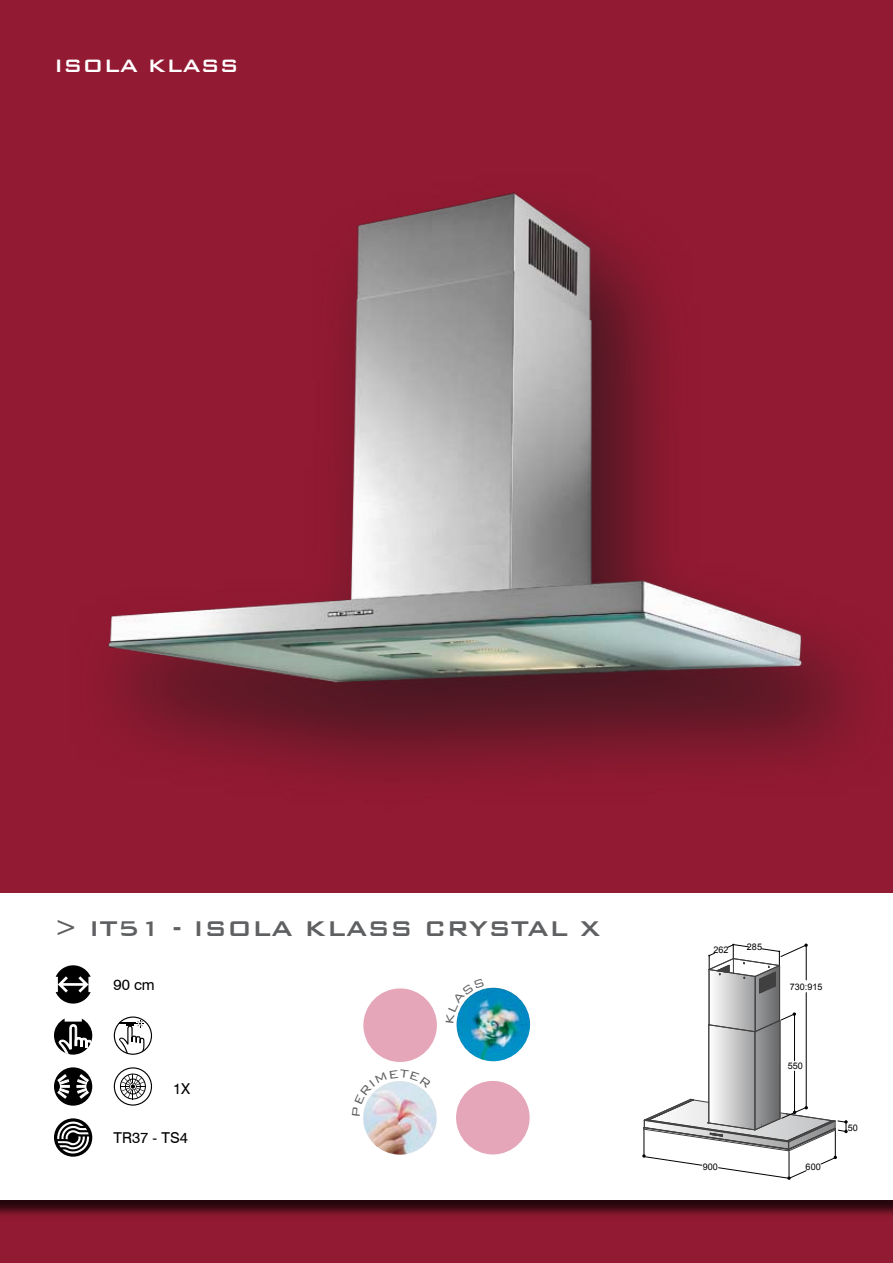
<style>
.page{position:relative;width:893px;height:1263px;background:#921a32}
.page>*{position:absolute;margin:0;border:0;box-sizing:border-box;transform-origin:0 0}
.t1{font:500 28.5px "Bank Gothic BT";color:#5f6062}
.t2{font:500 24px "Bank Gothic BT";letter-spacing:-.01em;color:#fff}
.t3{font:15px "Swiss 721 BT";color:#000}
.t4{font:9.15px "Arial";color:#000}
.t5{font:9px "Arial";color:#000}
</style>
<div class="page">
<div style="left:0;top:894px;width:893px;height:325px;background:#000;opacity:.75"></div>
<div style="left:0;top:893px;width:893px;height:306px;background:#fff"></div>
<img style="left:108px;top:192px;width:748px;height:580px">
<svg style="left:56px;top:965px;width:35px;height:38px"></svg>
<svg style="left:54px;top:1018px;width:38px;height:36px"></svg>
<div style="left:54px;top:1067px;width:38px;height:39px;background:#000;border-radius:50%"></div>
<svg style="left:77px;top:1074px;width:12px;height:24px"></svg>
<svg style="left:58px;top:1074px;width:11px;height:24px"></svg>
<svg style="left:54px;top:1118px;width:38px;height:39px"></svg>
<svg style="left:57px;top:1121px;width:32px;height:32px"></svg>
<svg style="left:114px;top:1016px;width:38px;height:39px"></svg>
<svg style="left:114px;top:1067px;width:38px;height:38px"></svg>
<div style="left:363px;top:988px;width:75px;height:75px;background:#e4a6b8;border-radius:50%"></div>
<div style="left:362px;top:987px;width:76px;height:76px;border:2px solid #fff;border-radius:50%"></div>
<div style="left:455px;top:1080px;width:75px;height:75px;background:#e4a6b8;border-radius:50%"></div>
<div style="left:455px;top:1079px;width:76px;height:77px;border:2px solid #fff;border-radius:50%"></div>
<img style="left:456px;top:987px;width:75px;height:75px;border-radius:50%">
<div style="left:455px;top:986px;width:77px;height:77px;border:2px solid #fff;border-radius:50%"></div>
<img style="left:362px;top:1080px;width:75px;height:75px;border-radius:50%">
<div style="left:362px;top:1079px;width:76px;height:77px;border:2px solid #fff;border-radius:50%"></div>
<svg style="left:642px;top:943px;width:206px;height:237px"></svg>
<svg style="left:455px;top:987px;width:29px;height:36px"></svg>
<svg style="left:362px;top:1079px;width:69px;height:36px"></svg>
<p class="t2" style="left:54px;top:53px;width:186px">ISOLA KLASS</p>
<p class="t1" style="left:54px;top:913px;width:547px">&gt; IT51 - ISOLA KLASS CRYSTAL X</p>
<p class="t3" style="left:114px;top:975px;width:43px">90 cm</p>
<p class="t3" style="left:173px;top:1080px;width:19px">1X</p>
<p class="t3" style="left:114px;top:1129px;width:76px">TR37 - TS4</p>
<p class="t4" style="left:713px;top:944px;width:17px">262</p>
<p class="t4" style="left:747px;top:940px;width:17px">285</p>
<p class="t5" style="left:790px;top:981px;width:34px">730:915</p>
<p class="t4" style="left:788px;top:1060px;width:17px">550</p>
<p class="t4" style="left:703px;top:1160px;width:17px">900</p>
<p class="t4" style="left:806px;top:1161px;width:17px">600</p>
<p class="t4" style="left:848px;top:1122px;width:12px">50</p>
</div>
